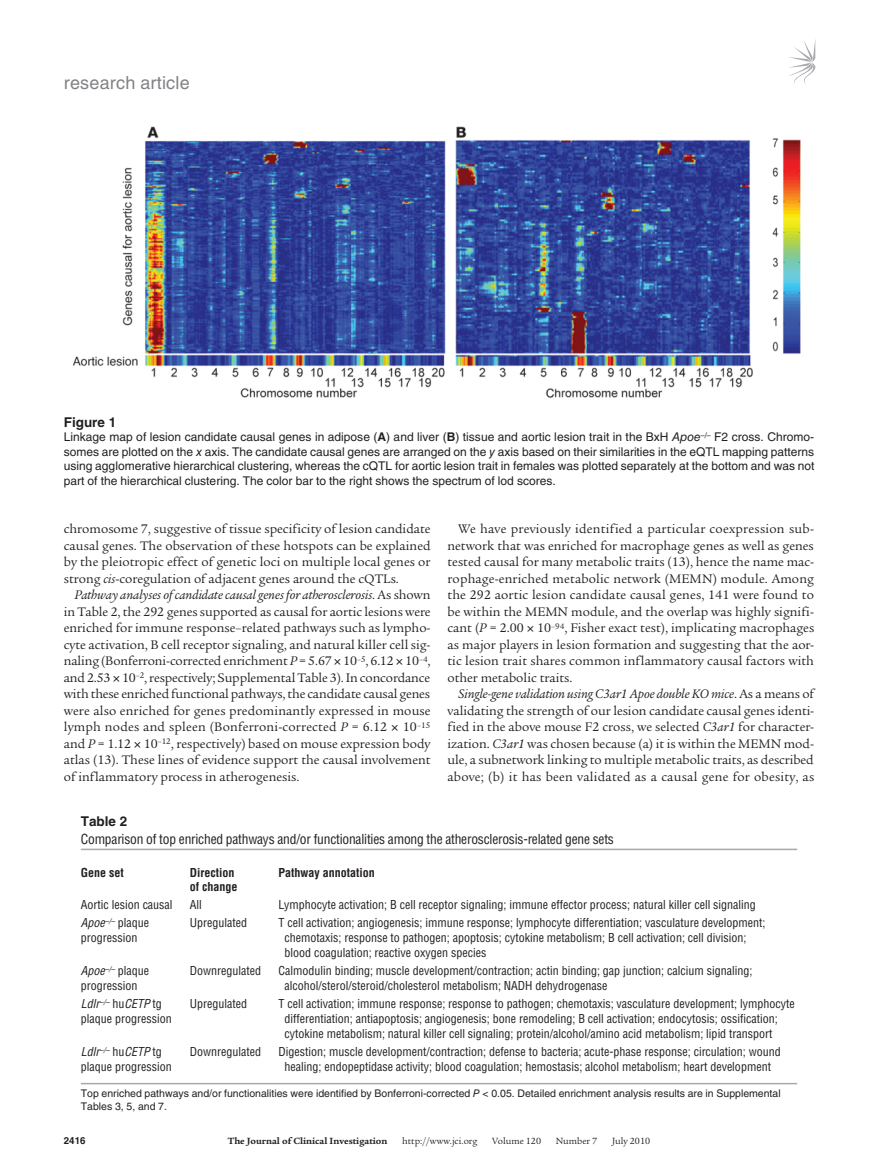
<style>
.page{position:relative;width:878px;height:1174px;background:#fff}
.page>*{position:absolute;margin:0;border:0;box-sizing:border-box;transform-origin:0 0}
.t1{font:18px "Helvetica LT Std";letter-spacing:.01em;color:#808285}
.t2{font:13.5px/16.5px "Legacy Serif Std";color:#231f20;text-align:justify}
.t3{font:condensed 13.5px "Helvetica LT Std";letter-spacing:-.015em;color:#231f20}
.t4{font:700 13.5px "Helvetica LT Std";color:#231f20}
.t5{font:condensed 12px/15px "Helvetica LT Std";color:#231f20}
.t6{font:12px/14.7px "Helvetica LT Std";color:#231f20;text-align:justify}
.t7{font:700 condensed 12px "Helvetica LT Std";color:#231f20}
.t8{font:italic condensed 12px "Helvetica LT Std";color:#231f20}
.t9{font:10.5px/13.2px "Helvetica LT Std";color:#231f20}
.t10{font:9.75px "Legacy Serif Std";color:#231f20}
.t11{font:700 9.75px "Legacy Serif Std";color:#231f20}
.t12{font:700 9.75px "Helvetica LT Std";color:#231f20}
.s1{font-weight:700}
.s2{font-style:italic}
.s3{font-style:normal}
</style>
<div class="page">
<svg style="left:789px;top:41px;width:26px;height:44px"></svg>
<img style="left:72px;top:126px;width:729px;height:272px">
<hr style="left:81px;top:848px;width:716px;height:2px;background:#a8a9ad">
<hr style="left:81px;top:1082px;width:716px;height:2px;background:#a8a9ad">
<h1 class="t1" style="left:64px;top:72px;width:127px">research article</h1>
<p class="t4" style="left:64px;top:413px;width:54px">Figure 1</p>
<p class="t6" style="left:64px;top:429px;width:752px">Linkage map of lesion candidate causal genes in adipose (<span class="s1">A</span>) and liver (<span class="s1">B</span>) tissue and aortic lesion trait in the BxH <span class="s2">Apoe</span><sup>–/–</sup> F2 cross. Chromo&shy;somes are plotted on the <span class="s2">x</span> axis. The candidate causal genes are arranged on the <span class="s2">y</span> axis based on their similarities in the eQTL mapping patterns using agglomerative hierarchical clustering, whereas the cQTL for aortic lesion trait in females was plotted separately at the bottom and was not part of the hierarchical clustering. The color bar to the right shows the spectrum of lod scores.</p>
<p class="t2" style="left:64px;top:521px;width:368px">chromosome 7, suggestive of tissue specificity of lesion candidate causal genes. The observation of these hotspots can be explained by the pleiotropic effect of genetic loci on multiple local genes or strong <span class="s2">cis</span>-coregulation of adjacent genes around the cQTLs.</p>
<p class="t2" style="left:64px;top:587px;width:368px;text-indent:11px"><span class="s2">Pathway analyses of candidate causal genes for atherosclerosis</span>. As shown in Table 2, the 292 genes supported as causal for aortic lesions were enriched for immune response–related pathways such as lympho&shy;cyte activation, B cell receptor signaling, and natural killer cell sig&shy;naling (Bonferroni-corrected enrichment <span class="s2">P</span> = 5.67 10<sup>–5</sup>, 6.12 10<sup>–4</sup>, and 2.53 10<sup>–2</sup>, respectively; Supplemental Table 3). In concordance with these enriched functional pathways, the candidate causal genes were also enriched for genes predominantly expressed in mouse lymph nodes and spleen (Bonferroni-corrected <span class="s2">P</span> = 6.12 10<sup>–15 </sup>and <span class="s2">P</span> = 1.12 10<sup>–12</sup>, respectively) based on mouse expression body atlas (13). These lines of evidence support the causal involvement of inflammatory process in atherogenesis.</p>
<p class="t2" style="left:447px;top:521px;width:368px;text-indent:11px">We have previously identified a particular coexpression sub&shy;network that was enriched for macrophage genes as well as genes tested causal for many metabolic traits (13), hence the name mac&shy;rophage-enriched metabolic network (MEMN) module. Among the 292 aortic lesion candidate causal genes, 141 were found to be within the MEMN module, and the overlap was highly signifi&shy;cant (<span class="s2">P</span> = 2.00 10<sup>–94</sup>, Fisher exact test), implicating macrophages as major players in lesion formation and suggesting that the aor&shy;tic lesion trait shares common inflammatory causal factors with other metabolic traits.</p>
<p class="t2" style="left:447px;top:686px;width:368px;text-indent:11px"><span class="s2">Single-gene validation using C3ar1 Apoe double KO mice</span>. As a means of validating the strength of our lesion candidate causal genes identi&shy;fied in the above mouse F2 cross, we selected <span class="s2">C3ar1</span> for character&shy;ization. <span class="s2">C3ar1</span> was chosen because (a) it is within the MEMN mod&shy;ule, a subnetwork linking to multiple metabolic traits, as described above; (b) it has been validated as a causal gene for obesity, as</p>
<p class="t4" style="left:81px;top:813px;width:48px">Table 2</p>
<p class="t3" style="left:81px;top:831px;width:534px">Comparison of top enriched pathways and/or functionalities among the atherosclerosis-related gene sets</p>
<p class="t7" style="left:81px;top:865px;width:44px">Gene set</p>
<p class="t7" style="left:190px;top:865px;width:46px">Direction</p>
<p class="t7" style="left:278px;top:865px;width:98px">Pathway annotation</p>
<p class="t7" style="left:190px;top:879px;width:49px">of change</p>
<p class="t5" style="left:81px;top:897px;width:93px">Aortic lesion causal</p>
<p class="t5" style="left:190px;top:897px;width:13px">All</p>
<p class="t5" style="left:278px;top:897px;width:479px">Lymphocyte activation; B cell receptor signaling; immune effector process; natural killer cell signaling</p>
<p class="t5" style="left:81px;top:915px;width:70px"><span class="s2">Apoe</span><sup>–/–</sup> plaque</p>
<p class="t5" style="left:190px;top:915px;width:59px">Upregulated</p>
<p class="t5" style="left:278px;top:915px;width:488px">T cell activation; angiogenesis; immune response; lymphocyte differentiation; vasculature development;</p>
<p class="t5" style="left:81px;top:930px;width:58px">progression</p>
<p class="t5" style="left:284px;top:930px;width:463px">chemotaxis; response to pathogen; apoptosis; cytokine metabolism; B cell activation; cell division; blood coagulation; reactive oxygen species</p>
<p class="t5" style="left:81px;top:963px;width:70px"><span class="s2">Apoe</span><sup>–/–</sup> plaque</p>
<p class="t5" style="left:190px;top:963px;width:73px">Downregulated</p>
<p class="t5" style="left:278px;top:963px;width:475px">Calmodulin binding; muscle development/contraction; actin binding; gap junction; calcium signaling;</p>
<p class="t5" style="left:81px;top:978px;width:58px">progression</p>
<p class="t5" style="left:284px;top:978px;width:324px">alcohol/sterol/steroid/cholesterol metabolism; NADH dehydrogenase</p>
<p class="t8" style="left:81px;top:996px;width:83px">Ldlr<sup>–/–</sup> <span class="s3">hu</span>CETP <span class="s3">tg</span></p>
<p class="t5" style="left:190px;top:996px;width:59px">Upregulated</p>
<p class="t5" style="left:278px;top:996px;width:518px">T cell activation; immune response; response to pathogen; chemotaxis; vasculature development; lymphocyte</p>
<p class="t5" style="left:81px;top:1011px;width:92px">plaque progression</p>
<p class="t5" style="left:284px;top:1011px;width:494px">differentiation; antiapoptosis; angiogenesis; bone remodeling; B cell activation; endocytosis; ossification; cytokine metabolism; natural killer cell signaling; protein/alcohol/amino acid metabolism; lipid transport</p>
<p class="t8" style="left:81px;top:1044px;width:83px">Ldlr<sup>–/–</sup> <span class="s3">hu</span>CETP <span class="s3">tg</span></p>
<p class="t5" style="left:190px;top:1044px;width:73px">Downregulated</p>
<p class="t5" style="left:278px;top:1044px;width:504px">Digestion; muscle development/contraction; defense to bacteria; acute-phase response; circulation; wound</p>
<p class="t5" style="left:81px;top:1059px;width:92px">plaque progression</p>
<p class="t5" style="left:284px;top:1059px;width:488px">healing; endopeptidase activity; blood coagulation; hemostasis; alcohol metabolism; heart development</p>
<p class="t9" style="left:81px;top:1086px;width:701px">Top enriched pathways and/or functionalities were identified by Bonferroni-corrected <span class="s2">P</span> &lt; 0.05. Detailed enrichment analysis results are in Supplemental<br>Tables 3, 5, and 7.</p>
<p class="t12" style="left:64px;top:1134px;width:23px">2416</p>
<p class="t11" style="left:228px;top:1135px;width:161px">The Journal of Clinical Investigation</p>
<p class="t10" style="left:402px;top:1135px;width:77px">http://www.jci.org</p>
<p class="t10" style="left:492px;top:1135px;width:50px">Volume 120</p>
<p class="t10" style="left:555px;top:1135px;width:43px">Number 7</p>
<p class="t10" style="left:612px;top:1135px;width:40px">July 2010</p>
</div>
